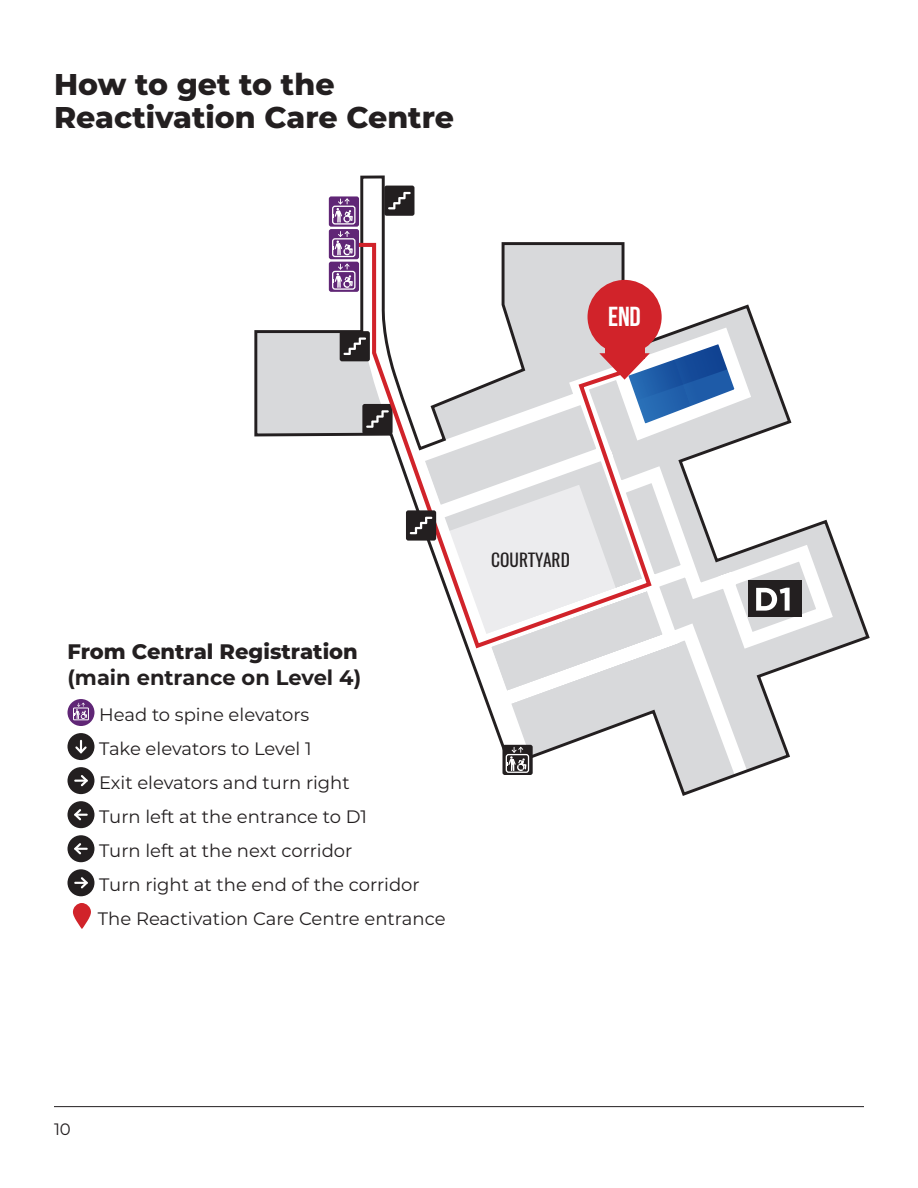
<style>
.page{position:relative;width:918px;height:1188px;background:#fff}
.page>*{position:absolute;margin:0;border:0;box-sizing:border-box;transform-origin:0 0}
.t1{font:800 30px/33px "Montserrat";color:#231f20}
.t2{font:700 27.45px "Bebas Neue";color:#fff}
.t3{font:800 21px "Montserrat";color:#231f20}
.t4{font:700 21px "Montserrat";color:#231f20}
.t5{font:18px "Montserrat";color:#231f20}
.t6{font:17.4px "Oswald";color:#231f20}
.t7{font:16.5px "Montserrat";color:#231f20}
</style>
<div class="page">
<hr style="left:54px;top:1106px;width:810px;height:1px;background:#231f20">
<svg style="left:67px;top:699px;width:27px;height:27px"></svg>
<div style="left:73px;top:708px;width:16px;height:12px;border:1px solid #fff"></div>
<svg style="left:74px;top:703px;width:13px;height:16px"></svg>
<div style="left:67px;top:733px;width:27px;height:27px;background:#231f20;border-radius:50%"></div>
<svg style="left:75px;top:740px;width:12px;height:13px"></svg>
<div style="left:68px;top:767px;width:26px;height:27px;background:#231f20;border-radius:50%"></div>
<svg style="left:74px;top:775px;width:14px;height:11px"></svg>
<div style="left:68px;top:801px;width:26px;height:27px;background:#231f20;border-radius:50%"></div>
<svg style="left:74px;top:809px;width:14px;height:11px"></svg>
<div style="left:68px;top:835px;width:26px;height:27px;background:#231f20;border-radius:50%"></div>
<svg style="left:74px;top:843px;width:14px;height:11px"></svg>
<div style="left:68px;top:869px;width:26px;height:27px;background:#231f20;border-radius:50%"></div>
<svg style="left:74px;top:877px;width:14px;height:11px"></svg>
<svg style="left:73px;top:903px;width:18px;height:26px"></svg>
<svg style="left:254px;top:175px;width:616px;height:621px"></svg>
<div style="left:362px;top:404px;width:31px;height:30px;background:#231f20;border-radius:2px"></div>
<svg style="left:366px;top:410px;width:23px;height:18px"></svg>
<div style="left:384px;top:186px;width:30px;height:30px;background:#231f20;border-radius:2px"></div>
<svg style="left:388px;top:192px;width:23px;height:17px"></svg>
<div style="left:340px;top:331px;width:30px;height:30px;background:#231f20;border-radius:2px"></div>
<svg style="left:343px;top:337px;width:23px;height:18px"></svg>
<div style="left:502px;top:745px;width:31px;height:30px;background:#231f20;border-radius:2px"></div>
<div style="left:506px;top:754px;width:23px;height:19px;border:1px solid #fff;border-radius:2px"></div>
<svg style="left:507px;top:747px;width:19px;height:24px"></svg>
<div style="left:748px;top:580px;width:53px;height:37px;background:#231f20"></div>
<svg style="left:756px;top:588px;width:34px;height:23px"></svg>
<div style="left:588px;top:280px;width:74px;height:74px;background:#d1232a;border-radius:50%"></div>
<svg style="left:599px;top:341px;width:144px;height:87px"></svg>
<div style="left:406px;top:510px;width:30px;height:31px;background:#231f20;border-radius:2px"></div>
<svg style="left:410px;top:517px;width:22px;height:17px"></svg>
<div style="left:329px;top:196px;width:30px;height:31px;background:#602676;border-radius:2px"></div>
<div style="left:332px;top:206px;width:24px;height:19px;border:1px solid #fff;border-radius:2px"></div>
<svg style="left:333px;top:199px;width:20px;height:24px"></svg>
<div style="left:329px;top:229px;width:30px;height:30px;background:#602676;border-radius:2px"></div>
<div style="left:332px;top:238px;width:24px;height:19px;border:1px solid #fff;border-radius:2px"></div>
<svg style="left:333px;top:231px;width:20px;height:24px"></svg>
<div style="left:329px;top:262px;width:30px;height:30px;background:#602676;border-radius:2px"></div>
<div style="left:332px;top:271px;width:24px;height:19px;border:1px solid #fff;border-radius:2px"></div>
<svg style="left:333px;top:264px;width:20px;height:24px"></svg>
<p class="t1" style="left:54px;top:66px;width:402px">How to get to the<br>Reactivation Care Centre</p>
<p class="t2" style="left:608px;top:302px;width:34px">END</p>
<p class="t3" style="left:68px;top:636px;width:292px">From Central Registration</p>
<p class="t4" style="left:68px;top:663px;width:295px">(main entrance on Level 4)</p>
<p class="t5" style="left:99px;top:702px;width:212px">Head to spine elevators</p>
<p class="t5" style="left:99px;top:736px;width:214px">Take elevators to Level 1</p>
<p class="t5" style="left:99px;top:770px;width:252px">Exit elevators and turn right</p>
<p class="t5" style="left:99px;top:804px;width:269px">Turn left at the entrance to D1</p>
<p class="t5" style="left:99px;top:838px;width:255px">Turn left at the next corridor</p>
<p class="t5" style="left:99px;top:872px;width:322px">Turn right at the end of the corridor</p>
<p class="t5" style="left:98px;top:906px;width:349px">The Reactivation Care Centre entrance</p>
<p class="t6" style="left:491px;top:548px;width:80px">COURTYARD</p>
<p class="t7" style="left:54px;top:1117px;width:18px">10</p>
</div>
